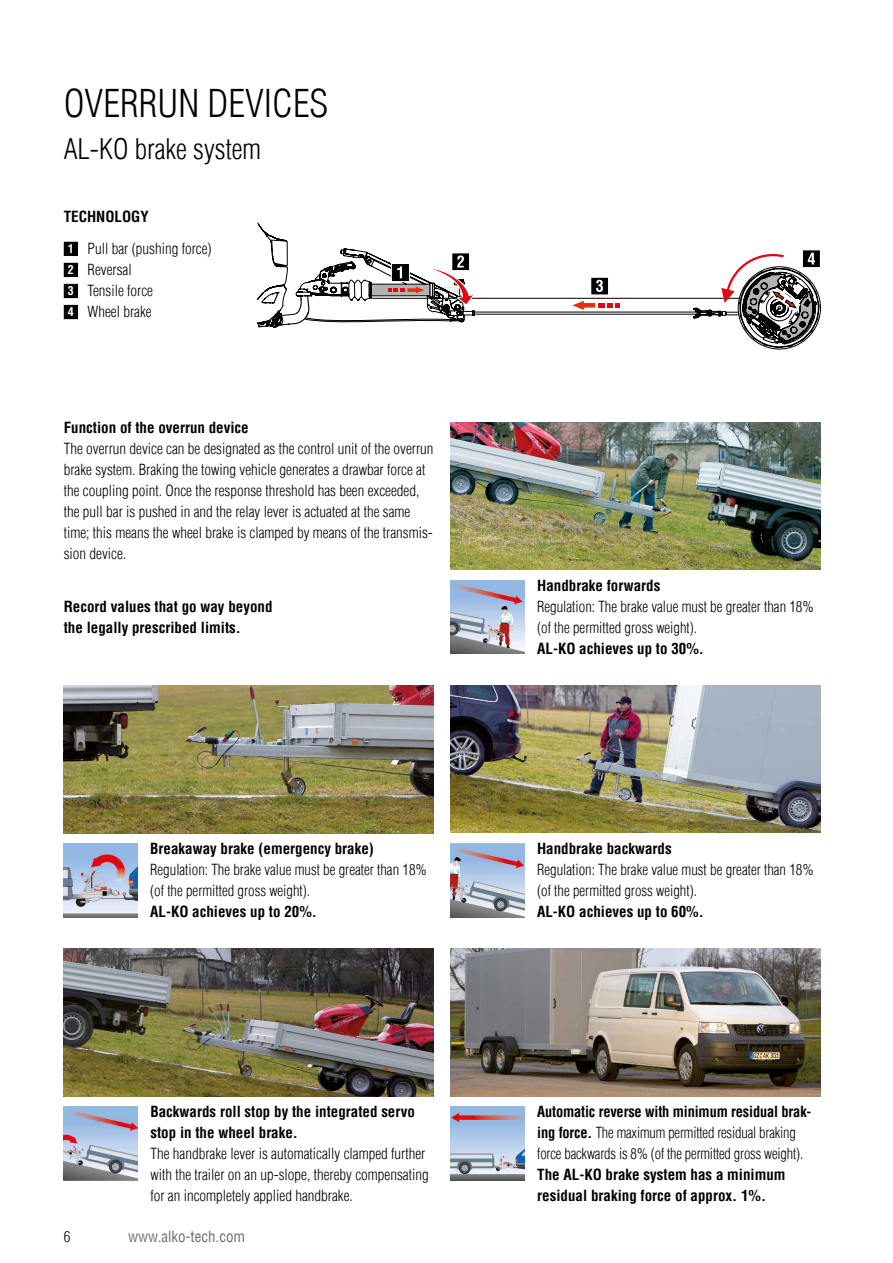
<style>
.page{position:relative;width:893px;height:1263px;background:#fff}
.page>*{position:absolute;margin:0;border:0;box-sizing:border-box;transform-origin:0 0}
.t1{font:300 condensed 37.5px "Helvetica Com";color:#000}
.t2{font:300 condensed 27.75px "Helvetica Com";color:#000}
.t3{font:300 condensed 15px/21px "Helvetica Com";color:#000}
.t4{font:700 condensed 15px/21px "Helvetica Com";color:#000}
.t5{font:300 condensed 15px/21px "Helvetica Com";color:#000;scale:.96 1}
.t6{font:condensed 15px "Helvetica Com";color:#706f6f}
.t7{font:700 condensed 12px/21px "Helvetica Com";color:#fff;text-align:justify}
.t8{font:4.95px "Arial";color:#000}
.s1{font-size:4.65px}
.s2{font-weight:700}
</style>
<div class="page">
<svg style="left:257px;top:222px;width:564px;height:127px"></svg>
<img style="left:451px;top:949px;width:370px;height:147px">
<img style="left:64px;top:949px;width:370px;height:147px">
<img style="left:64px;top:686px;width:370px;height:147px">
<img style="left:451px;top:422px;width:370px;height:148px">
<img style="left:451px;top:685px;width:370px;height:148px">
<img style="left:451px;top:580px;width:73px;height:74px">
<img style="left:64px;top:843px;width:73px;height:74px">
<img style="left:451px;top:843px;width:73px;height:74px">
<img style="left:64px;top:1106px;width:74px;height:74px">
<img style="left:451px;top:1106px;width:74px;height:74px">
<div style="left:65px;top:242px;width:12px;height:13px;background:#000"></div>
<div style="left:64px;top:242px;width:14px;height:14px;border:2px solid #000"></div>
<div style="left:65px;top:264px;width:12px;height:12px;background:#000"></div>
<div style="left:64px;top:263px;width:14px;height:14px;border:2px solid #000"></div>
<div style="left:65px;top:285px;width:12px;height:12px;background:#000"></div>
<div style="left:64px;top:284px;width:14px;height:14px;border:2px solid #000"></div>
<div style="left:65px;top:306px;width:12px;height:12px;background:#000"></div>
<div style="left:64px;top:305px;width:14px;height:14px;border:2px solid #000"></div>
<h1 class="t1" style="left:64px;top:80px;width:266px">OVERRUN DEVICES</h1>
<h2 class="t2" style="left:64px;top:132px;width:199px">AL‑KO brake system</h2>
<p class="t4" style="left:64px;top:206px;width:87px">TECHNOLOGY</p>
<p class="t7" style="left:68px;top:238px;width:7px">1<br>2<br>3<br>4</p>
<p class="t3" style="left:88px;top:238px;width:126px">Pull bar (pushing force)<br>Reversal</p>
<p class="t3" style="left:88px;top:301px;width:66px">Wheel brake</p>
<p class="t3" style="left:88px;top:280px;width:67px">Tensile force</p>
<p class="t8" style="left:320px;top:288px;width:8px">- <span class="s1">+</span></p>
<p class="t4" style="left:64px;top:417px;width:186px">Function of the overrun device</p>
<p class="t3" style="left:64px;top:438px;width:371px">The overrun device can be designated as the control unit of the overrun brake system. Braking the towing vehicle generates a drawbar force at the coupling point. Once the response threshold has been exceeded, the pull bar is pushed in and the relay lever is actuated at the same time; this means the wheel brake is clamped by means of the transmis&shy;sion device.</p>
<p class="t4" style="left:64px;top:595px;width:210px">Record values that go way beyond the legally prescribed limits.</p>
<p class="t4" style="left:150px;top:837px;width:225px">Breakaway brake (emergency brake)</p>
<p class="t3" style="left:150px;top:859px;width:278px">Regulation: The brake value must be greater than 18% (of the permitted gross weight).</p>
<p class="t4" style="left:150px;top:901px;width:168px">AL‑KO achieves up to 20%.</p>
<p class="t4" style="left:150px;top:1101px;width:266px">Backwards roll stop by the integrated servo stop in the wheel brake.</p>
<p class="t3" style="left:150px;top:1143px;width:280px">The handbrake lever is automatically clamped further with the trailer on an up-slope, thereby compensating for an incompletely applied handbrake.</p>
<p class="t3" style="left:64px;top:1226px;width:8px">6</p>
<p class="t6" style="left:128px;top:1227px;width:118px">www.alko-tech.com</p>
<p class="t4" style="left:537px;top:574px;width:125px">Handbrake forwards</p>
<p class="t3" style="left:537px;top:596px;width:278px">Regulation: The brake value must be greater than 18% (of the permitted gross weight).</p>
<p class="t4" style="left:537px;top:638px;width:168px">AL‑KO achieves up to 30%.</p>
<p class="t4" style="left:537px;top:837px;width:136px">Handbrake backwards</p>
<p class="t3" style="left:537px;top:859px;width:278px">Regulation: The brake value must be greater than 18% (of the permitted gross weight).</p>
<p class="t4" style="left:537px;top:901px;width:168px">AL‑KO achieves up to 60%.</p>
<p class="t5" style="left:537px;top:1101px;width:287px"><span class="s2">Automatic reverse with minimum residual brak‑ ing force.</span> The maximum permitted residual braking force backwards is 8% (of the permitted gross weight).</p>
<p class="t4" style="left:537px;top:1164px;width:250px">The AL‑KO brake system has a minimum residual braking force of approx. 1%.</p>
</div>
